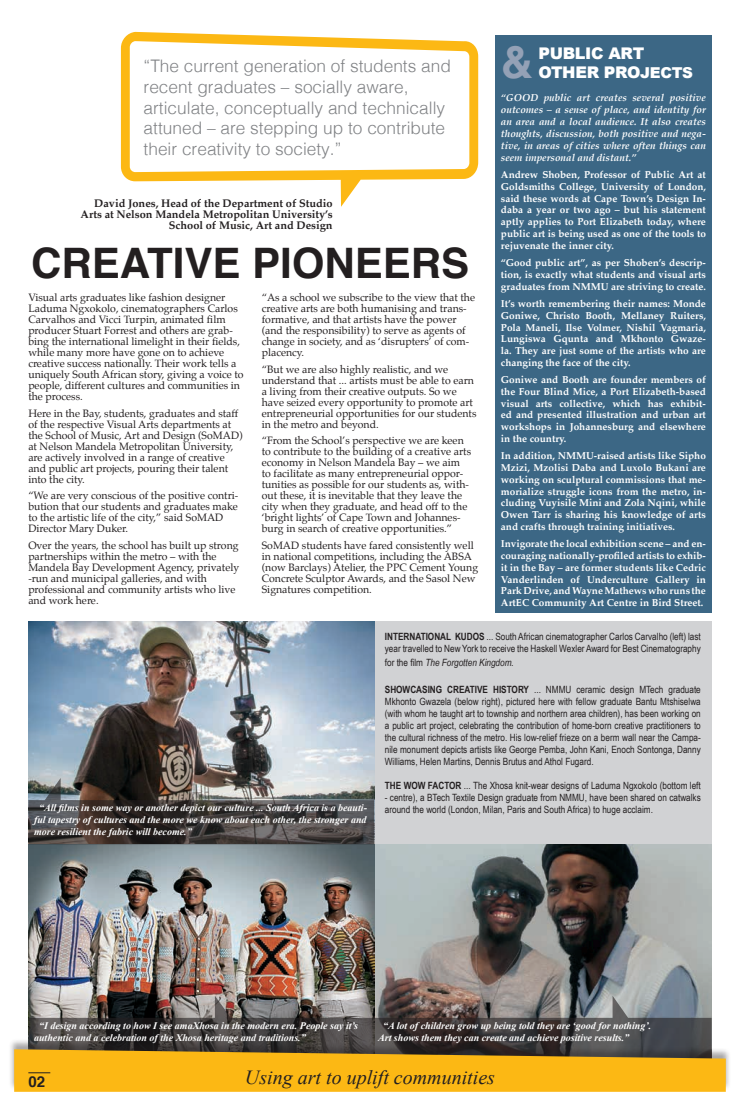
<style>
.page{position:relative;width:740px;height:1106px;background:#fff}
.page>*{position:absolute;margin:0;border:0;box-sizing:border-box;transform-origin:0 0}
.t1{font:700 44.7px "Helvetica";color:#94a1b6}
.t2{font:700 42px "Helvetica";color:#231f20}
.t3{font:italic 20px "Times New Roman";color:#231f20}
.t4{font:300 17.3px/20.7px "Helvetica";color:#808285}
.t5{font:900 16.1px/18.9px "Arial";letter-spacing:-.02em;color:#fff}
.t6{font:700 15px "Helvetica";color:#231f20}
.t7{font:700 11px/11px "Palatino";color:#231f20;text-align:right}
.t8{font:10.5px/11px "Palatino";color:#231f20}
.t9{font:700 10px/11.7px "Palatino";color:#fff;text-align:justify}
.t10{font:10px/12px "Arial Narrow";color:#231f20}
.t11{font:italic 700 10px/12px "Times New Roman";color:#fff}
.t12{font:italic 700 10px/12px "Palatino";color:#fff;text-align:justify}
.t13{font:italic 10px "Arial Narrow";color:#231f20}
.s1{font-size:15px}
.s2{font-weight:700}
.s3{font-style:normal}
</style>
<div class="page">
<div style="left:374px;top:621px;width:337px;height:223px;background:#d1d2d4"></div>
<img style="left:28px;top:621px;width:346px;height:157px">
<img style="left:28px;top:844px;width:683px;height:151px">
<svg style="left:121px;top:32px;width:357px;height:175px"></svg>
<svg style="left:28px;top:778px;width:346px;height:66px;background:#575250"></svg>
<div style="left:495px;top:35px;width:216px;height:578px;background:#3c6785"></div>
<svg style="left:14px;top:995px;width:712px;height:96px;background:#9a7e3f"></svg>
<h3 class="t4" style="left:144px;top:54px;width:309px">“The current generation of students and recent graduates – socially aware, articulate, conceptually and technically attuned – are stepping up to contribute their creativity to society.”</h3>
<p class="t7" style="left:81px;top:197px;width:254px">David Jones, Head of the Department of Studio<br>Arts at Nelson Mandela Metropolitan University’s<br>School of Music, Art and Design</p>
<h2 class="t2" style="left:31px;top:229px;width:440px">CREATIVE PIONEERS</h2>
<p class="t8" style="left:28px;top:291px;width:217px">Visual arts graduates like fashion designer Laduma Ngxokolo, cinematographers Carlos Carvalhos and Vicci Turpin, animated film producer Stuart Forrest and others are grab&shy;bing the international limelight in their fields, while many more have gone on to achieve creative success nationally. Their work tells a uniquely South African story, giving a voice to people, different cultures and communities in the process.</p>
<p class="t8" style="left:28px;top:407px;width:216px">Here in the Bay, students, graduates and staff of the respective Visual Arts departments at the School of Music, Art and Design (SoMAD) at Nelson Mandela Metropolitan University, are actively involved in a range of creative and public art projects, pouring their talent into the city.</p>
<p class="t8" style="left:28px;top:490px;width:211px">“We are very conscious of the positive contri&shy;bution that our students and graduates make to the artistic life of the city,” said SoMAD Director Mary Duker.</p>
<p class="t8" style="left:28px;top:540px;width:212px">Over the years, the school has built up strong partnerships within the metro – with the Mandela Bay Development Agency, privately -run and municipal galleries, and with professional and community artists who live and work here.</p>
<p class="t8" style="left:262px;top:292px;width:215px">“As a school we subscribe to the view that the creative arts are both humanising and trans&shy;formative, and that artists have the power (and the responsibility) to serve as agents of change in society, and as ‘disrupters’ of com&shy;placency.</p>
<p class="t8" style="left:262px;top:363px;width:216px">“But we are also highly realistic, and we understand that ... artists must be able to earn a living from their creative outputs. So we have seized every opportunity to promote art entrepreneurial opportunities for our students in the metro and beyond.</p>
<p class="t8" style="left:262px;top:435px;width:211px">“From the School’s perspective we are keen to contribute to the building of a creative arts economy in Nelson Mandela Bay – we aim to facilitate as many entrepreneurial oppor&shy;tunities as possible for our students as, with&shy;out these, it is inevitable that they leave the city when they graduate, and head off to the ‘bright lights’ of Cape Town and Johannes&shy;burg in search of creative opportunities.”</p>
<p class="t8" style="left:262px;top:540px;width:218px">SoMAD students have fared consistently well in national competitions, including the ABSA (now Barclays) Atelier, the PPC Cement Young Concrete Sculptor Awards, and the Sasol New Signatures competition.</p>
<h1 class="t1" style="left:501px;top:26px;width:34px">&amp;</h1>
<h3 class="t5" style="left:538px;top:43px;width:156px">PUBLIC ART<br>OTHER PRO<span class="s1">JECTS</span></h3>
<p class="t12" style="left:501px;top:91px;width:207px">“GOOD public art creates several positive outcomes – a sense of place, and identity for an area and a local audience. It also creates thoughts, discussion, both positive and nega&shy;tive, in areas of cities where often things can seem impersonal and distant.”</p>
<p class="t9" style="left:501px;top:168px;width:207px">Andrew Shoben, Professor of Public Art at Goldsmiths College, University of London, said these words at Cape Town’s Design In&shy;daba a year or two ago – but his statement aptly applies to Port Elizabeth today, where public art is being used as one of the tools to rejuvenate the inner city.</p>
<p class="t9" style="left:501px;top:256px;width:207px">“Good public art”, as per Shoben’s descrip&shy;tion, is exactly what students and visual arts graduates from NMMU are striving to create.</p>
<p class="t9" style="left:501px;top:297px;width:207px">It’s worth remembering their names: Monde Goniwe, Christo Booth, Mellaney Ruiters, Pola Maneli, Ilse Volmer, Nishil Vagmaria, Lungiswa Gqunta and Mkhonto Gwaze&shy;la. They are just some of the artists who are changing the face of the city.</p>
<p class="t9" style="left:501px;top:373px;width:207px">Goniwe and Booth are founder members of the Four Blind Mice, a Port Elizabeth-based visual arts collective, which has exhibit&shy;ed and presented illustration and urban art workshops in Johannesburg and elsewhere in the country.</p>
<p class="t9" style="left:501px;top:450px;width:207px">In addition, NMMU-raised artists like Sipho Mzizi, Mzolisi Daba and Luxolo Bukani are working on sculptural commissions that me&shy;morialize struggle icons from the metro, in&shy;cluding Vuyisile Mini and Zola Nqini, while Owen Tarr is sharing his knowledge of arts and crafts through training initiatives.</p>
<p class="t9" style="left:501px;top:538px;width:207px">Invigorate the local exhibition scene – and en&shy;couraging nationally-profiled artists to exhib&shy;it in the Bay – are former students like Cedric Vanderlinden of Underculture Gallery in Park Drive, and Wayne Mathews who runs the ArtEC Community Art Centre in Bird Street.</p>
<p class="t11" style="left:34px;top:801px;width:335px;text-align:justify;text-indent:5px">“All films in some way or another depict our culture ... South Africa is a beauti&shy;ful tapestry of cultures and the more we know about each other, the stronger and more resilient the fabric will become.”</p>
<p class="t10" style="left:385px;top:630px;width:317px"><span class="s2">INTERNATIONAL KUDOS</span> ... South African cinematographer Carlos Carvalho (left) last year travelled to New York to receive the Haskell Wexler Award for Best Cinematography</p>
<p class="t13" style="left:385px;top:655px;width:131px"><span class="s3">for the film</span> The Forgotten Kingdom.</p>
<p class="t10" style="left:385px;top:682px;width:317px;text-align:justify"><span class="s2">SHOWCASING CREATIVE HISTORY</span> ... NMMU ceramic design MTech graduate Mkhonto Gwazela (below right), pictured here with fellow graduate Bantu Mtshiselwa (with whom he taught art to township and northern area children), has been working on a public art project, celebrating the contribution of home-born creative practitioners to the cultural richness of the metro. His low-relief frieze on a berm wall near the Campa&shy;nile monument depicts artists like George Pemba, John Kani, Enoch Sontonga, Danny Williams, Helen Martins, Dennis Brutus and Athol Fugard.</p>
<p class="t10" style="left:385px;top:778px;width:317px"><span class="s2">THE WOW FACTOR</span> ... The Xhosa knit-wear designs of Laduma Ngxokolo (bottom left</p>
<p class="t10" style="left:385px;top:790px;width:317px">- centre), a BTech Textile Design graduate from NMMU, have been shared on catwalks around the world (London, Milan, Paris and South Africa) to huge acclaim.</p>
<p class="t11" style="left:34px;top:1019px;width:325px;text-indent:5px">“I design according to how I see amaXhosa in the modern era. People say it’s authentic and a celebration of the Xhosa heritage and traditions.”</p>
<p class="t11" style="left:378px;top:1019px;width:275px;text-indent:5px">“A lot of children grow up being told they are ‘good for nothing’.<br>Art shows them they can create and achieve positive results.”</p>
<h3 class="t3" style="left:245px;top:1063px;width:252px">Using art to uplift communities</h3>
<h3 class="t6" style="left:28px;top:1070px;width:18px">02</h3>
</div>
